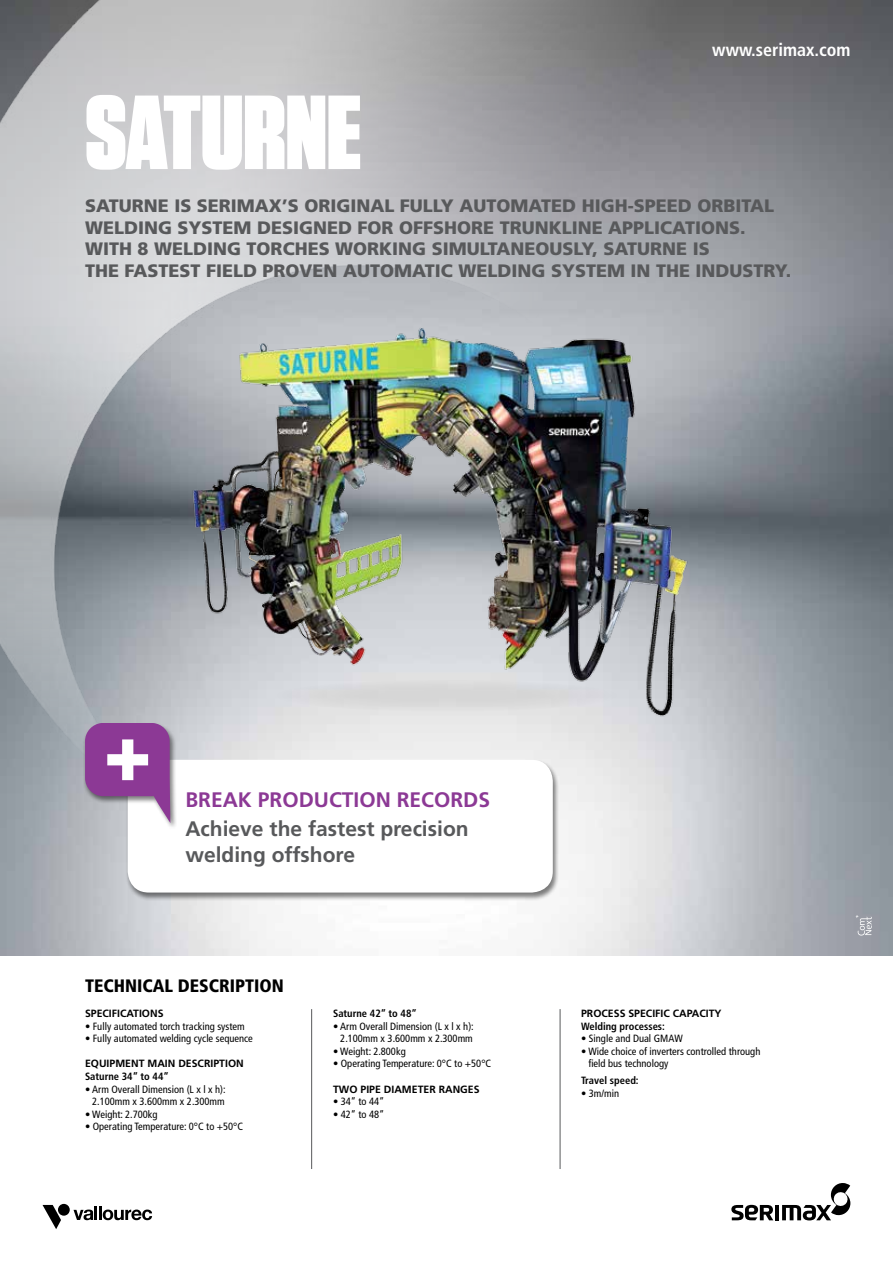
<style>
.page{position:relative;width:893px;height:1263px;background:#fff}
.page>*{position:absolute;margin:0;border:0;box-sizing:border-box;transform-origin:0 0}
.t1{font:900 105px "Tungsten";color:#fff}
.t2{font:700 21px/25.2px "Frutiger";color:#58595b}
.t3{font:700 21px "Frutiger";color:#8c3995}
.t4{font:900 18px/21.6px "Frutiger";color:#58595b}
.t5{font:900 condensed 18px "Frutiger";color:#000}
.t6{font:700 condensed 18px "Frutiger";color:#fff}
.t7{font:condensed 10.5px/12.6px "Frutiger";color:#000;text-align:center}
.t8{font:700 10.5px "Frutiger";color:#000}
.t9{font:700 condensed 10.5px "Frutiger";color:#000}
</style>
<div class="page">
<img style="left:0;top:0;width:893px;height:956px">
<svg style="left:855px;top:915px;width:17px;height:20px"></svg>
<img style="left:0;top:0;width:776px;height:824px">
<hr style="left:775px;top:1205px;width:4px;height:15px;background:#000">
<svg style="left:731px;top:1205px;width:42px;height:15px"></svg>
<svg style="left:782px;top:1183px;width:68px;height:37px"></svg>
<svg style="left:43px;top:1205px;width:18px;height:24px"></svg>
<div style="left:58px;top:1204px;width:12px;height:12px;background:#000;border-radius:50%"></div>
<svg style="left:74px;top:1209px;width:19px;height:11px"></svg>
<hr style="left:94px;top:1206px;width:3px;height:14px;background:#000">
<hr style="left:99px;top:1206px;width:3px;height:14px;background:#000">
<svg style="left:103px;top:1209px;width:49px;height:11px"></svg>
<hr style="left:311px;top:1009px;width:1px;height:160px;background:#58595b">
<hr style="left:560px;top:1009px;width:1px;height:160px;background:#58595b">
<div style="left:125px;top:759px;width:434px;height:142px;background:#000;opacity:.5"></div>
<div style="left:128px;top:760px;width:425px;height:132px;background:#fff;border-radius:21px"></div>
<div style="left:83px;top:722px;width:94px;height:108px;background:#000;opacity:.5"></div>
<svg style="left:85px;top:723px;width:85px;height:100px"></svg>
<img style="left:155px;top:316px;width:583px;height:412px">
<div style="left:274px;top:679px;width:345px;height:33px;background:#d8d9da;border-radius:50%"></div>
<h3 class="t6" style="left:712px;top:39px;width:140px">www.serimax.com</h3>
<h1 class="t1" style="left:85px;top:73px;width:278px">SATURNE</h1>
<p class="t4" style="left:85px;top:195px;width:708px">SATURNE IS SERIMAX’S ORIGINAL FULLY AUTOMATED HIGH-SPEED ORBITAL WELDING SYSTEM DESIGNED FOR OFFSHORE TRUNKLINE APPLICATIONS.<br>WITH 8 WELDING TORCHES WORKING SIMULTANEOUSLY, SATURNE IS<br>THE FASTEST FIELD PROVEN AUTOMATIC WELDING SYSTEM IN THE INDUSTRY.</p>
<h2 class="t3" style="left:185px;top:787px;width:306px">BREAK PRODUCTION RECORDS</h2>
<h2 class="t2" style="left:185px;top:816px;width:285px">Achieve the fastest precision welding offshore</h2>
<h3 class="t5" style="left:85px;top:975px;width:200px">TECHNICAL DESCRIPTION</h3>
<p class="t8" style="left:85px;top:1007px;width:80px">SPECIFICATIONS</p>
<p class="t7" style="left:85px;top:1020px;width:161px">• Fully automated torch tracking system</p>
<p class="t7" style="left:85px;top:1032px;width:169px">• Fully automated welding cycle sequence</p>
<p class="t8" style="left:85px;top:1057px;width:160px">EQUIPMENT MAIN DESCRIPTION</p>
<p class="t9" style="left:85px;top:1070px;width:85px">Saturne 34” to 44”</p>
<p class="t7" style="left:85px;top:1083px;width:142px">• Arm Overall Dimension (L x l x h):<br>2.100mm x 3.600mm x 2.300mm</p>
<p class="t7" style="left:85px;top:1108px;width:74px">• Weight: 2.700kg</p>
<p class="t7" style="left:85px;top:1120px;width:160px">• Operating Temperature: 0°C to +50°C</p>
<p class="t9" style="left:333px;top:1007px;width:85px">Saturne 42” to 48”</p>
<p class="t7" style="left:333px;top:1020px;width:142px">• Arm Overall Dimension (L x l x h):<br>2.100mm x 3.600mm x 2.300mm</p>
<p class="t7" style="left:333px;top:1045px;width:74px">• Weight: 2.800kg</p>
<p class="t7" style="left:333px;top:1057px;width:160px">• Operating Temperature: 0°C to +50°C</p>
<p class="t8" style="left:333px;top:1083px;width:148px">TWO PIPE DIAMETER RANGES</p>
<p class="t7" style="left:333px;top:1095px;width:53px">• 34” to 44”</p>
<p class="t7" style="left:333px;top:1108px;width:53px">• 42” to 48”</p>
<p class="t8" style="left:581px;top:1007px;width:142px">PROCESS SPECIFIC CAPACITY</p>
<p class="t9" style="left:581px;top:1020px;width:85px">Welding processes:</p>
<p class="t7" style="left:581px;top:1032px;width:103px">• Single and Dual GMAW</p>
<p class="t7" style="left:588px;top:1045px;width:174px;text-align:left;text-indent:-7px">• Wide choice of inverters controlled through field bus technology</p>
<p class="t9" style="left:581px;top:1074px;width:59px">Travel speed:</p>
<p class="t7" style="left:581px;top:1087px;width:40px">• 3m/min</p>
</div>
